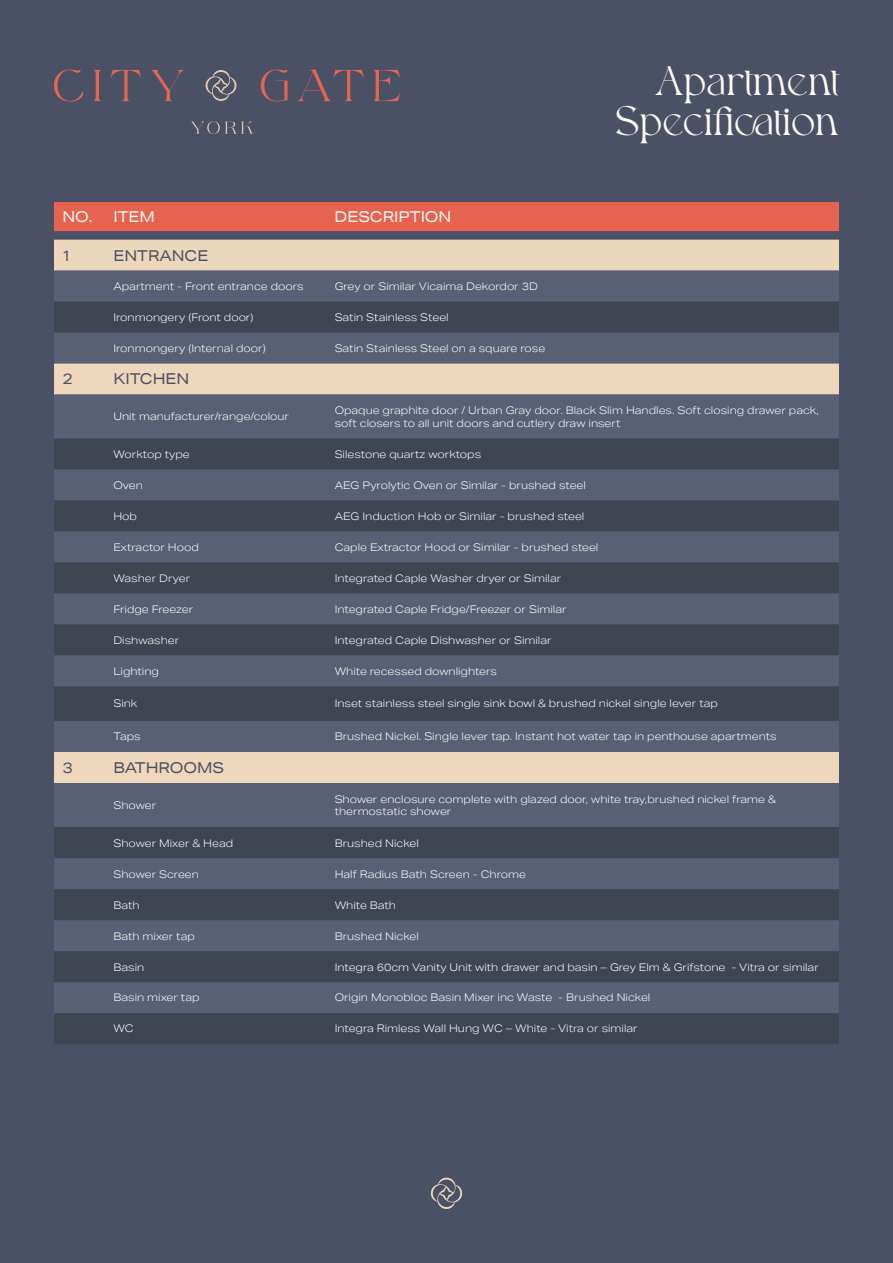
<style>
.page{position:relative;width:893px;height:1263px;background:#4a5165}
.page>*{position:absolute;margin:0;border:0;box-sizing:border-box;transform-origin:0 0}
.t1{font:41.1px/39.6px "Roxie Rossa";color:#fff9f4;text-align:right}
.t2{font:15px "Aktiv Grotesk Ex";color:#4a5165}
.t3{font:15px "Aktiv Grotesk Ex";color:#fff9f4}
.t4{font:15px "Aktiv Grotesk Cd";color:#4a5165}
.t5{font:300 10.5px/12.6px "Aktiv Grotesk Ex";color:#fff}
</style>
<div class="page">
<div style="left:54px;top:202px;width:785px;height:29px;background:#e6644f"></div>
<svg style="left:54px;top:240px;width:785px;height:512px;background:#616470"></svg>
<div style="left:54px;top:752px;width:51px;height:31px;background:#eed7bc"></div>
<div style="left:105px;top:752px;width:734px;height:31px;background:#eed7bc"></div>
<div style="left:54px;top:783px;width:51px;height:44px;background:#596076"></div>
<div style="left:105px;top:783px;width:221px;height:44px;background:#596076"></div>
<div style="left:326px;top:783px;width:513px;height:44px;background:#596076"></div>
<div style="left:54px;top:827px;width:51px;height:31px;background:#3f4652"></div>
<div style="left:105px;top:827px;width:221px;height:31px;background:#3f4652"></div>
<div style="left:326px;top:827px;width:513px;height:31px;background:#3f4652"></div>
<svg style="left:54px;top:858px;width:785px;height:186px;background:#4c5364"></svg>
<svg style="left:191px;top:121px;width:62px;height:13px"></svg>
<svg style="left:205px;top:70px;width:32px;height:31px"></svg>
<svg style="left:54px;top:70px;width:30px;height:31px"></svg>
<svg style="left:94px;top:70px;width:7px;height:31px"></svg>
<svg style="left:110px;top:70px;width:31px;height:31px"></svg>
<svg style="left:151px;top:70px;width:34px;height:31px"></svg>
<svg style="left:261px;top:70px;width:27px;height:31px"></svg>
<svg style="left:297px;top:69px;width:67px;height:32px"></svg>
<svg style="left:374px;top:70px;width:26px;height:31px"></svg>
<svg style="left:430px;top:1177px;width:33px;height:32px"></svg>
<h1 class="t1" style="left:615px;top:63px;width:225px">Apartment<br>Specification</h1>
<h2 class="t3" style="left:63px;top:208px;width:94px">NO. ITEM</h2>
<h2 class="t3" style="left:335px;top:208px;width:118px">DESCRIPTION</h2>
<h2 class="t4" style="left:63px;top:246px;width:9px">1</h2>
<h2 class="t2" style="left:113px;top:246px;width:97px">ENTRANCE</h2>
<p class="t5" style="left:113px;top:280px;width:192px">Apartment - Front entrance doors</p>
<p class="t5" style="left:335px;top:280px;width:205px">Grey or Similar Vicaima Dekordor 3D</p>
<p class="t5" style="left:113px;top:311px;width:142px">Ironmongery (Front door)</p>
<p class="t5" style="left:335px;top:311px;width:116px">Satin Stainless Steel</p>
<p class="t5" style="left:113px;top:342px;width:154px">Ironmongery (Internal door)</p>
<p class="t5" style="left:335px;top:342px;width:212px">Satin Stainless Steel on a square rose</p>
<h2 class="t2" style="left:63px;top:370px;width:12px">2</h2>
<h2 class="t2" style="left:113px;top:370px;width:78px">KITCHEN</h2>
<p class="t5" style="left:113px;top:410px;width:177px">Unit manufacturer/range/colour</p>
<p class="t5" style="left:335px;top:404px;width:486px">Opaque graphite door / Urban Gray door. Black Slim Handles. Soft closing drawer pack, soft closers to all unit doors and cutlery draw insert</p>
<p class="t5" style="left:113px;top:448px;width:78px">Worktop type</p>
<p class="t5" style="left:335px;top:448px;width:148px">Silestone quartz worktops</p>
<p class="t5" style="left:113px;top:479px;width:31px">Oven</p>
<p class="t5" style="left:335px;top:479px;width:253px">AEG Pyrolytic Oven or Similar - brushed steel</p>
<p class="t5" style="left:113px;top:510px;width:25px">Hob</p>
<p class="t5" style="left:335px;top:510px;width:251px">AEG Induction Hob or Similar - brushed steel</p>
<p class="t5" style="left:113px;top:541px;width:87px">Extractor Hood</p>
<p class="t5" style="left:335px;top:541px;width:265px">Caple Extractor Hood or Similar - brushed steel</p>
<p class="t5" style="left:113px;top:572px;width:78px">Washer Dryer</p>
<p class="t5" style="left:335px;top:572px;width:228px">Integrated Caple Washer dryer or Similar</p>
<p class="t5" style="left:113px;top:603px;width:81px">Fridge Freezer</p>
<p class="t5" style="left:335px;top:603px;width:233px">Integrated Caple Fridge/Freezer or Similar</p>
<p class="t5" style="left:113px;top:634px;width:67px">Dishwasher</p>
<p class="t5" style="left:335px;top:634px;width:218px">Integrated Caple Dishwasher or Similar</p>
<p class="t5" style="left:113px;top:664px;width:47px">Lighting</p>
<p class="t5" style="left:335px;top:664px;width:164px">White recessed downlighters</p>
<p class="t5" style="left:113px;top:697px;width:26px">Sink</p>
<p class="t5" style="left:335px;top:697px;width:385px">Inset stainless steel single sink bowl &amp; brushed nickel single lever tap</p>
<p class="t5" style="left:113px;top:730px;width:29px">Taps</p>
<p class="t5" style="left:335px;top:730px;width:443px">Brushed Nickel. Single lever tap. Instant hot water tap in penthouse apartments</p>
<h2 class="t2" style="left:63px;top:758px;width:12px">3</h2>
<h2 class="t2" style="left:113px;top:758px;width:112px">BATHROOMS</h2>
<p class="t5" style="left:113px;top:799px;width:44px">Shower</p>
<p class="t5" style="left:335px;top:792px;width:443px">Shower enclosure complete with glazed door, white tray,brushed nickel frame &amp; thermostatic shower</p>
<p class="t5" style="left:113px;top:836px;width:121px">Shower Mixer &amp; Head</p>
<p class="t5" style="left:335px;top:836px;width:86px">Brushed Nickel</p>
<p class="t5" style="left:113px;top:867px;width:87px">Shower Screen</p>
<p class="t5" style="left:335px;top:867px;width:193px">Half Radius Bath Screen - Chrome</p>
<p class="t5" style="left:113px;top:898px;width:28px">Bath</p>
<p class="t5" style="left:335px;top:898px;width:63px">White Bath</p>
<p class="t5" style="left:113px;top:929px;width:83px">Bath mixer tap</p>
<p class="t5" style="left:335px;top:929px;width:86px">Brushed Nickel</p>
<p class="t5" style="left:113px;top:960px;width:32px">Basin</p>
<p class="t5" style="left:335px;top:960px;width:486px">Integra 60cm Vanity Unit with drawer and basin – Grey Elm &amp; Grifstone - Vitra or similar</p>
<p class="t5" style="left:113px;top:991px;width:88px">Basin mixer tap</p>
<p class="t5" style="left:335px;top:991px;width:317px">Origin Monobloc Basin Mixer inc Waste - Brushed Nickel</p>
<p class="t5" style="left:113px;top:1022px;width:22px">WC</p>
<p class="t5" style="left:335px;top:1022px;width:305px">Integra Rimless Wall Hung WC – White - Vitra or similar</p>
</div>
